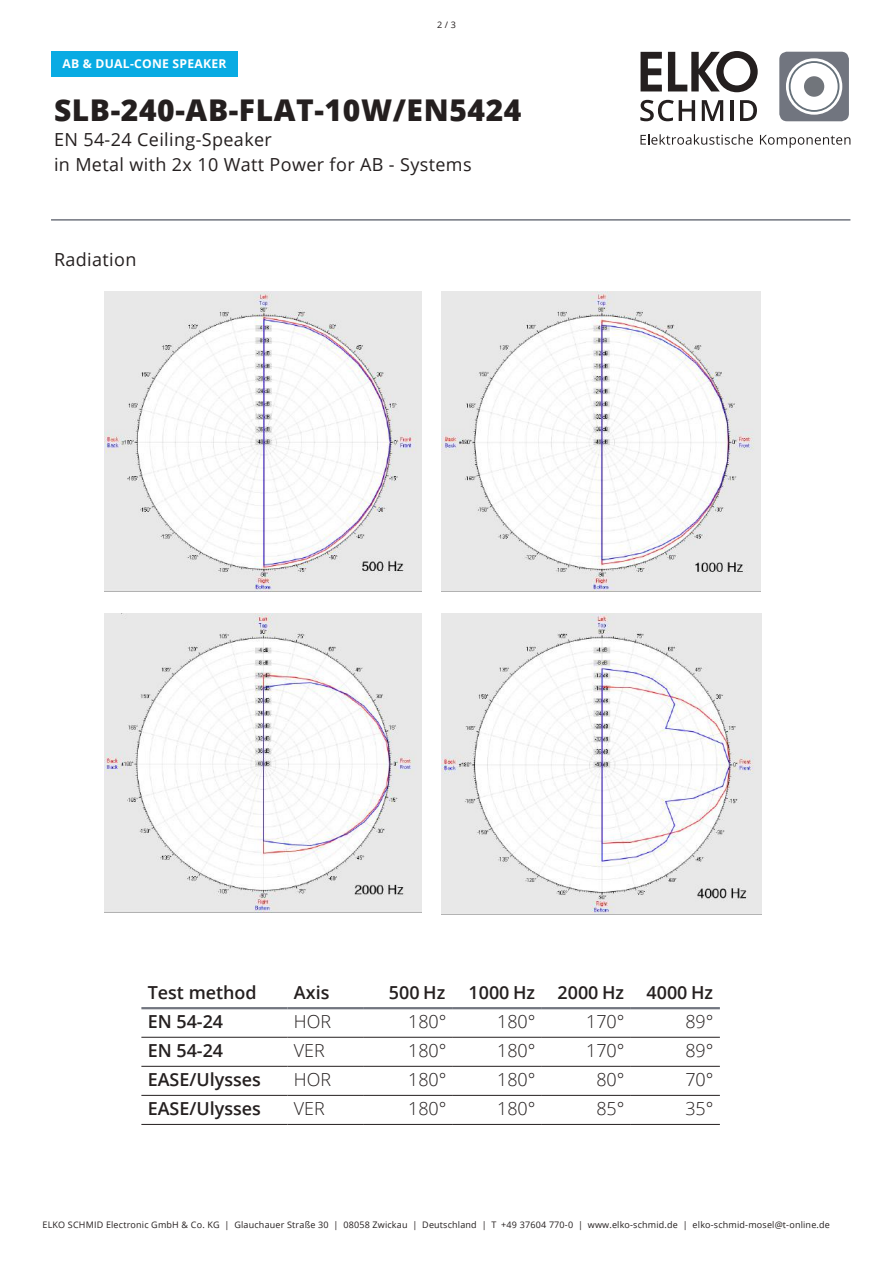
<style>
.page{position:relative;width:893px;height:1263px;background:#fff}
.page>*{position:absolute;margin:0;border:0;box-sizing:border-box;transform-origin:0 0}
.t1{font:800 30px "Open Sans";letter-spacing:.02em;color:#241f1f}
.t2{font:600 18px "Open Sans";color:#241f1f}
.t3{font:300 18px "Open Sans";color:#241f1f}
.t4{font:18px/24.6px "Open Sans";letter-spacing:.02em;color:#241f1f}
.t5{font:700 12.15px "Open Sans";letter-spacing:.02em;color:#fff}
.t6{font:9px "Open Sans";letter-spacing:.02em;color:#241f1f}
</style>
<div class="page">
<svg style="left:641px;top:51px;width:117px;height:41px"></svg>
<svg style="left:779px;top:52px;width:70px;height:69px"></svg>
<div style="left:804px;top:76px;width:20px;height:21px;background:#71757b;border-radius:50%"></div>
<svg style="left:640px;top:134px;width:113px;height:11px"></svg>
<svg style="left:760px;top:135px;width:90px;height:13px"></svg>
<svg style="left:640px;top:100px;width:55px;height:21px"></svg>
<svg style="left:702px;top:100px;width:21px;height:21px"></svg>
<hr style="left:730px;top:100px;width:3px;height:21px;background:#241f1f">
<svg style="left:740px;top:100px;width:17px;height:21px"></svg>
<hr style="left:51px;top:219px;width:799px;height:2px;background:#71757f">
<hr style="left:141px;top:1007px;width:147px;height:2px;background:#71757f">
<hr style="left:288px;top:1007px;width:76px;height:2px;background:#71757f">
<hr style="left:364px;top:1007px;width:89px;height:2px;background:#71757f">
<hr style="left:453px;top:1007px;width:89px;height:2px;background:#71757f">
<hr style="left:542px;top:1007px;width:89px;height:2px;background:#71757f">
<hr style="left:631px;top:1007px;width:89px;height:2px;background:#71757f">
<hr style="left:141px;top:1037px;width:147px;height:1px;background:#241f1f">
<hr style="left:288px;top:1037px;width:76px;height:1px;background:#241f1f">
<hr style="left:364px;top:1037px;width:89px;height:1px;background:#241f1f">
<hr style="left:453px;top:1037px;width:89px;height:1px;background:#241f1f">
<hr style="left:542px;top:1037px;width:89px;height:1px;background:#241f1f">
<hr style="left:631px;top:1037px;width:89px;height:1px;background:#241f1f">
<hr style="left:141px;top:1066px;width:147px;height:1px;background:#241f1f">
<hr style="left:288px;top:1066px;width:76px;height:1px;background:#241f1f">
<hr style="left:364px;top:1066px;width:89px;height:1px;background:#241f1f">
<hr style="left:453px;top:1066px;width:89px;height:1px;background:#241f1f">
<hr style="left:542px;top:1066px;width:89px;height:1px;background:#241f1f">
<hr style="left:631px;top:1066px;width:89px;height:1px;background:#241f1f">
<hr style="left:141px;top:1095px;width:147px;height:1px;background:#241f1f">
<hr style="left:288px;top:1095px;width:76px;height:1px;background:#241f1f">
<hr style="left:364px;top:1095px;width:89px;height:1px;background:#241f1f">
<hr style="left:453px;top:1095px;width:89px;height:1px;background:#241f1f">
<hr style="left:542px;top:1095px;width:89px;height:1px;background:#241f1f">
<hr style="left:631px;top:1095px;width:89px;height:1px;background:#241f1f">
<hr style="left:141px;top:1124px;width:147px;height:1px;background:#241f1f">
<hr style="left:288px;top:1124px;width:76px;height:1px;background:#241f1f">
<hr style="left:364px;top:1124px;width:89px;height:1px;background:#241f1f">
<hr style="left:453px;top:1124px;width:89px;height:1px;background:#241f1f">
<hr style="left:542px;top:1124px;width:89px;height:1px;background:#241f1f">
<hr style="left:631px;top:1124px;width:89px;height:1px;background:#241f1f">
<img style="left:442px;top:292px;width:318px;height:300px">
<img style="left:105px;top:613px;width:317px;height:300px">
<img style="left:442px;top:613px;width:320px;height:302px">
<img style="left:105px;top:292px;width:317px;height:299px">
<div style="left:51px;top:51px;width:186px;height:26px;background:#09abe3"></div>
<h3 class="t5" style="left:62px;top:55px;width:166px">AB &amp; DUAL-CONE SPEAKER</h3>
<p class="t6" style="left:437px;top:19px;width:20px">2 / 3</p>
<h1 class="t1" style="left:54px;top:88px;width:469px">SLB-240-AB-FLAT-10W/EN5424</h1>
<h2 class="t4" style="left:54px;top:127px;width:419px">EN 54-24 Ceiling-Speaker<br>in Metal with 2x 10 Watt Power for AB - Systems</h2>
<h2 class="t4" style="left:54px;top:246px;width:84px">Radiation</h2>
<h2 class="t2" style="left:148px;top:980px;width:111px">Test method</h2>
<h2 class="t2" style="left:294px;top:980px;width:37px">Axis</h2>
<h2 class="t2" style="left:389px;top:980px;width:58px">500 Hz</h2>
<h2 class="t2" style="left:469px;top:980px;width:246px">1000 Hz 2000 Hz 4000 Hz</h2>
<h2 class="t2" style="left:148px;top:1009px;width:77px">EN 54-24</h2>
<h2 class="t3" style="left:294px;top:1009px;width:39px">HOR</h2>
<h2 class="t3" style="left:408px;top:1009px;width:40px">180°</h2>
<h2 class="t3" style="left:497px;top:1009px;width:40px">180°</h2>
<h2 class="t3" style="left:586px;top:1009px;width:40px">170°</h2>
<h2 class="t3" style="left:685px;top:1009px;width:30px">89°</h2>
<h2 class="t2" style="left:148px;top:1038px;width:77px">EN 54-24</h2>
<h2 class="t3" style="left:294px;top:1038px;width:32px">VER</h2>
<h2 class="t3" style="left:408px;top:1038px;width:40px">180°</h2>
<h2 class="t3" style="left:497px;top:1038px;width:40px">180°</h2>
<h2 class="t3" style="left:586px;top:1038px;width:40px">170°</h2>
<h2 class="t3" style="left:685px;top:1038px;width:30px">89°</h2>
<h2 class="t2" style="left:148px;top:1067px;width:115px">EASE/Ulysses</h2>
<h2 class="t3" style="left:294px;top:1067px;width:39px">HOR</h2>
<h2 class="t3" style="left:408px;top:1067px;width:40px">180°</h2>
<h2 class="t3" style="left:497px;top:1067px;width:40px">180°</h2>
<h2 class="t3" style="left:596px;top:1067px;width:30px">80°</h2>
<h2 class="t3" style="left:685px;top:1067px;width:30px">70°</h2>
<h2 class="t2" style="left:148px;top:1096px;width:115px">EASE/Ulysses</h2>
<h2 class="t3" style="left:294px;top:1096px;width:32px">VER</h2>
<h2 class="t3" style="left:408px;top:1096px;width:40px">180°</h2>
<h2 class="t3" style="left:497px;top:1096px;width:40px">180°</h2>
<h2 class="t3" style="left:596px;top:1096px;width:30px">85°</h2>
<h2 class="t3" style="left:685px;top:1096px;width:30px">35°</h2>
<p class="t6" style="left:42px;top:1219px;width:789px">ELKO SCHMID Electronic GmbH &amp; Co. KG | Glauchauer Straße 30 | 08058 Zwickau | Deutschland | T +49 37604 770-0 | www.elko-schmid.de | elko-schmid-mosel@t-online.de</p>
</div>
